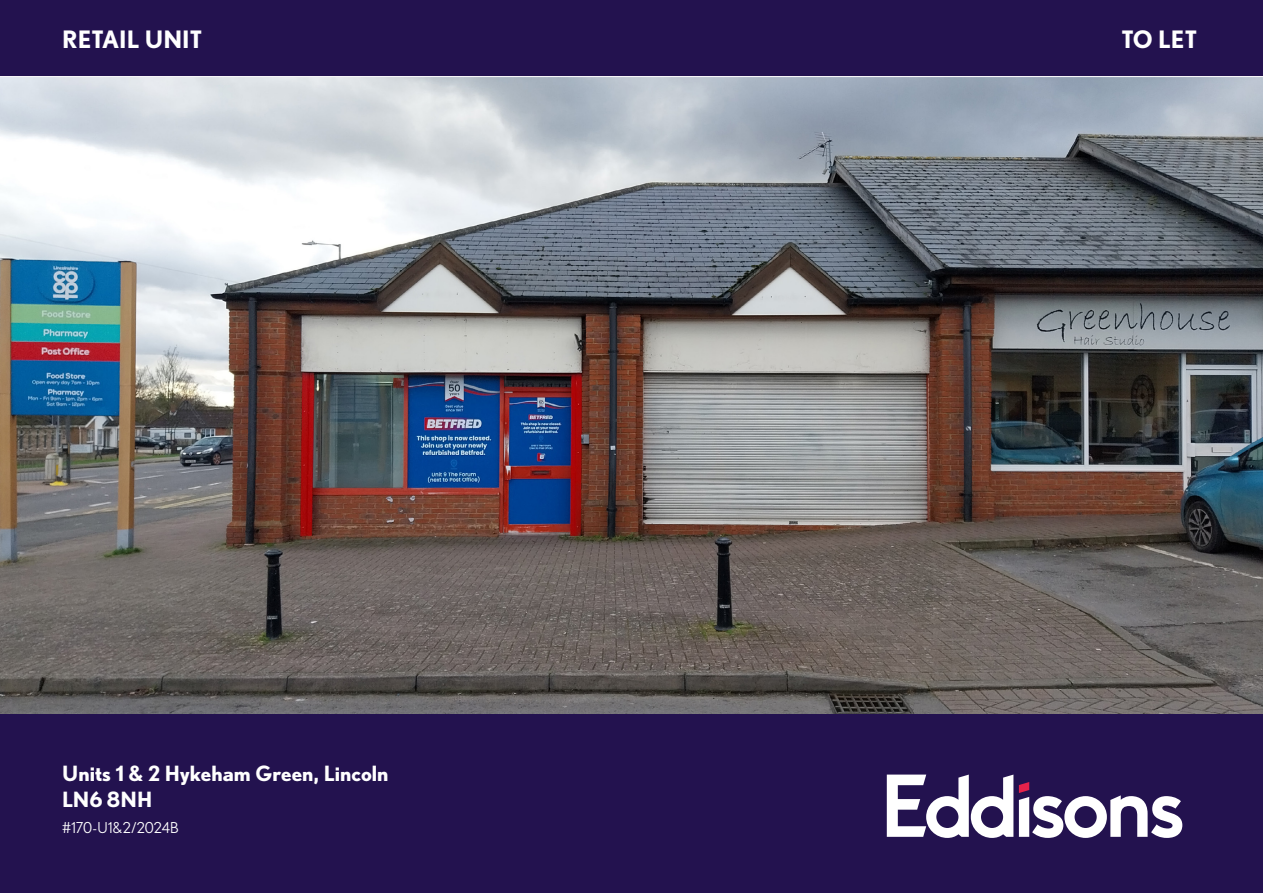
<style>
.page{position:relative;width:1263px;height:893px;background:#fff}
.page>*{position:absolute;margin:0;border:0;box-sizing:border-box;transform-origin:0 0}
.t1{font:700 24px "Nobel";color:#fff}
.t2{font:700 21px/25.2px "Nobel";color:#fff}
.t3{font:15px "Nobel";color:#fff}
</style>
<div class="page">
<img style="left:0;top:77px;width:1263px;height:637px">
<div style="left:0;top:714px;width:1263px;height:179px;background:#23124f"></div>
<svg style="left:887px;top:775px;width:126px;height:63px"></svg>
<svg style="left:1019px;top:782px;width:163px;height:56px"></svg>
<div style="left:0;top:0;width:1263px;height:76px;background:#23124f"></div>
<p class="t1" style="left:62px;top:25px;width:141px">RETAIL UNIT</p>
<p class="t1" style="left:1121px;top:25px;width:77px">TO LET</p>
<p class="t2" style="left:62px;top:761px;width:328px">Units 1 &amp; 2 Hykeham Green, Lincoln<br>LN6 8NH</p>
<p class="t3" style="left:62px;top:819px;width:118px">#170-U1&amp;2/2024B</p>
</div>
